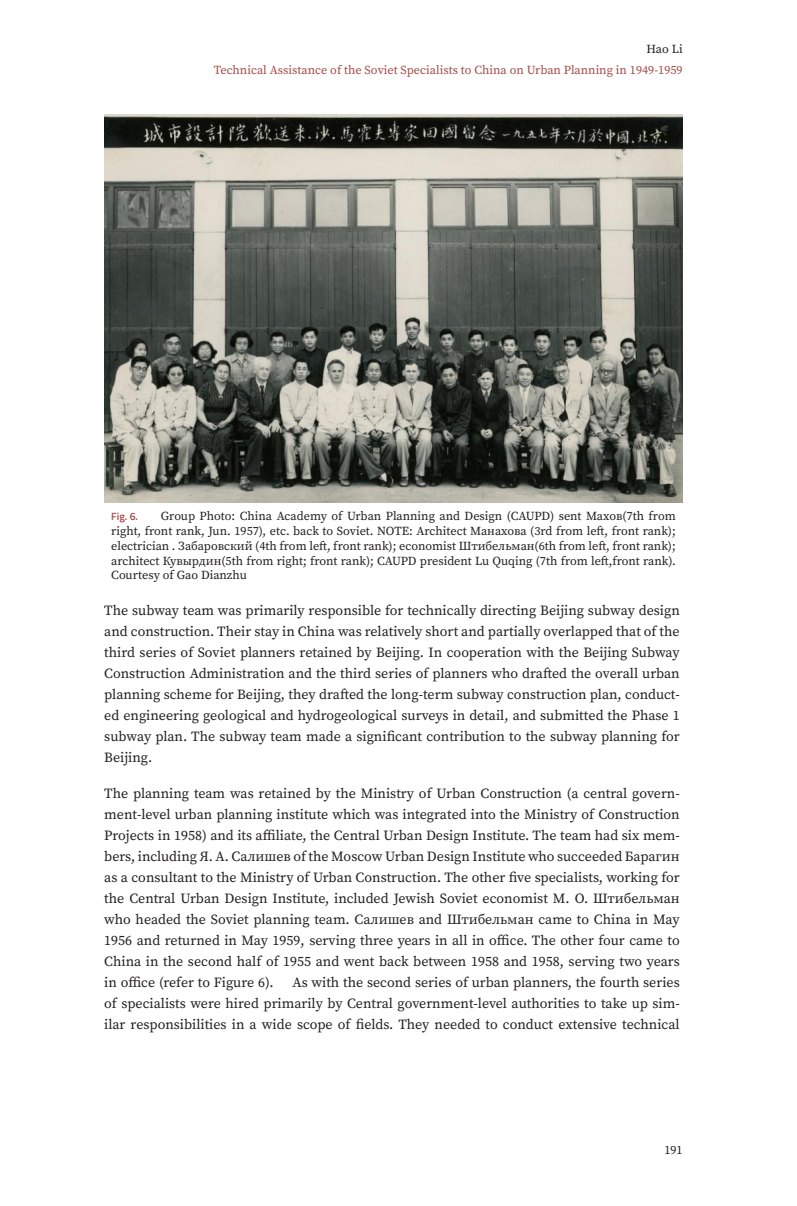
<style>
.page{position:relative;width:797px;height:1206px;background:#fff}
.page>*{position:absolute;margin:0;border:0;box-sizing:border-box;transform-origin:0 0}
.Body_normal{font:14px/21px "Source Serif Pro";color:#231f20;text-align:justify}
.t1{font:12.25px/14.7px "Source Serif Pro";color:#231f20;text-align:justify}
.t2{font:12.25px "Source Serif Pro";color:#a54c48}
.t3{font:600 10.5px "Titillium Web";color:#a54c48}
</style>
<div class="page">
<img style="left:104px;top:114px;width:578px;height:388px">
<p class="t1" style="left:646px;top:42px;width:38px">Hao Li</p>
<p class="t2" style="left:214px;top:62px;width:470px">Technical Assistance of the Soviet Specialists to China on Urban Planning in 1949-1959</p>
<p class="t1" style="left:111px;top:509px;width:565px;text-indent:50px">Group Photo: China Academy of Urban Planning and Design (CAUPD) sent Махов(7th from right, front rank, Jun. 1957), etc. back to Soviet. NOTE: Architect Манахова (3rd from left, front rank); electrician . Забаровский (4th from left, front rank); economist Штибельман(6th from left, front rank); architect Кувырдин(5th from right; front rank); CAUPD president Lu Quqing (7th from left,front rank).<br>Courtesy of Gao Dianzhu</p>
<p class="Body_normal" style="left:104px;top:600px;width:576px">The subway team was primarily responsible for technically directing Beijing subway design and construction. Their stay in China was relatively short and partially overlapped that of the third series of Soviet planners retained by Beijing. In cooperation with the Beijing Subway Construction Administration and the third series of planners who drafted the overall urban planning scheme for Beijing, they drafted the long-term subway construction plan, conduct&shy;ed engineering geological and hydrogeological surveys in detail, and submitted the Phase 1 subway plan. The subway team made a significant contribution to the subway planning for Beijing.</p>
<p class="Body_normal" style="left:104px;top:783px;width:576px">The planning team was retained by the Ministry of Urban Construction (a central govern&shy;ment-level urban planning institute which was integrated into the Ministry of Construction Projects in 1958) and its affiliate, the Central Urban Design Institute. The team had six mem&shy;bers, including Я. A. Салишев of the Moscow Urban Design Institute who succeeded Барагин as a consultant to the Ministry of Urban Construction. The other five specialists, working for the Central Urban Design Institute, included Jewish Soviet economist М. О. Штибельман who headed the Soviet planning team. Салишев and Штибельман came to China in May 1956 and returned in May 1959, serving three years in all in office. The other four came to China in the second half of 1955 and went back between 1958 and 1958, serving two years in office (refer to Figure 6).</p>
<p class="t3" style="left:111px;top:509px;width:28px">Fig. 6.</p>
<p class="Body_normal" style="left:104px;top:972px;width:576px;text-indent:188px">As with the second series of urban planners, the fourth series of specialists were hired primarily by Central government-level authorities to take up sim&shy;ilar responsibilities in a wide scope of fields. They needed to conduct extensive technical</p>
<p class="t1" style="left:664px;top:1142px;width:20px">191</p>
</div>
